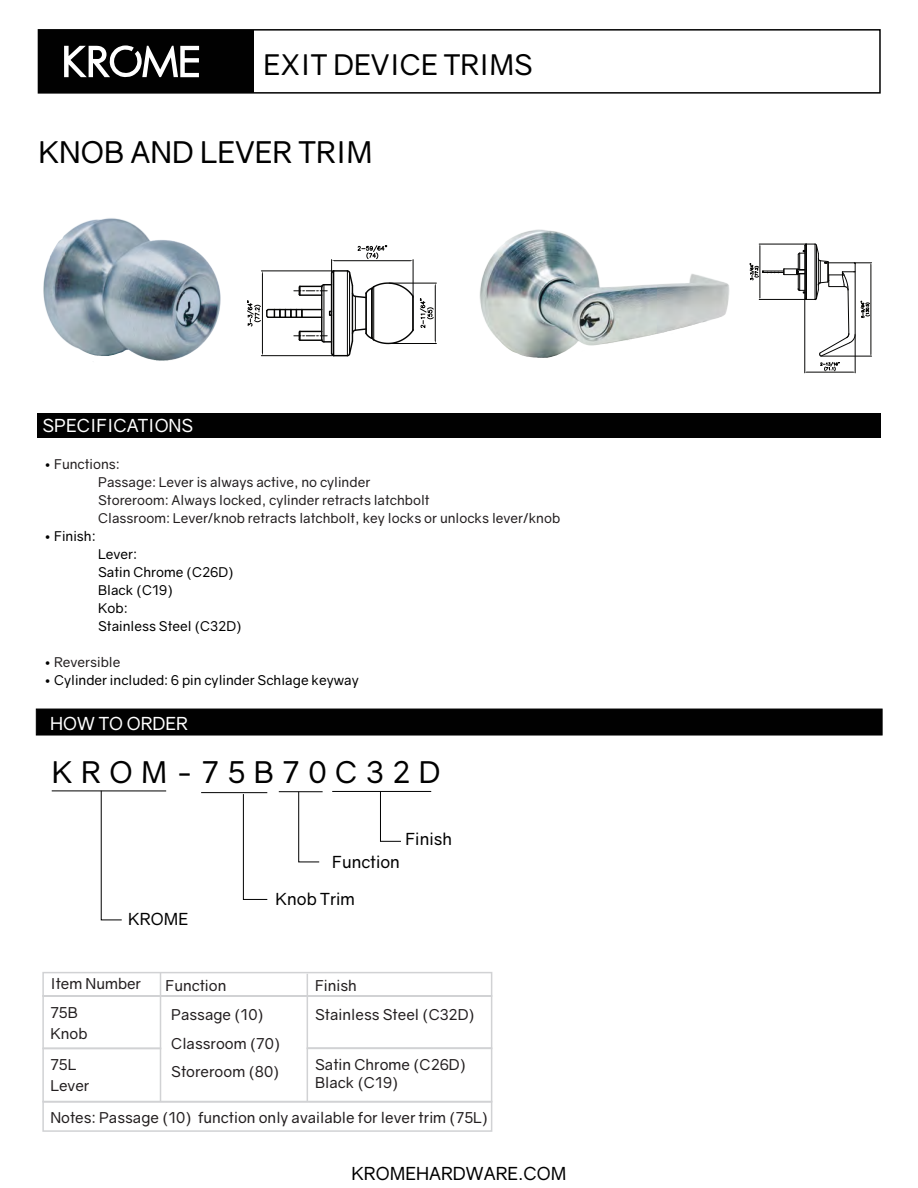
<style>
.page{position:relative;width:918px;height:1188px;background:#fff}
.page>*{position:absolute;margin:0;border:0;box-sizing:border-box;transform-origin:0 0}
.t1{font:30px "Gravity";color:#010101}
.t2{font:30px "Gravity";letter-spacing:.285em;color:#010101}
.t3{font:28.5px "Gravity";color:#010101}
.t4{font:18px "Gravity";color:#fff}
.t5{font:18px "Gravity";color:#010101}
.t6{font:16.65px "Gravity";color:#010101}
.t7{font:15px/21px "Gravity";color:#231f20}
.t8{font:13.5px/18px "Gravity";color:#231f20}
.t9{font:13.5px/18px "Gravity";color:#010101}
.s1{color:#010101}
</style>
<div class="page">
<div style="left:37px;top:413px;width:844px;height:24px;background:#010101"></div>
<div style="left:38px;top:29px;width:843px;height:65px;border:2px solid #010101"></div>
<div style="left:38px;top:30px;width:216px;height:63px;background:#010101"></div>
<svg style="left:64px;top:45px;width:135px;height:32px"></svg>
<div style="left:36px;top:709px;width:846px;height:26px;background:#010101"></div>
<svg style="left:101px;top:790px;width:21px;height:130px"></svg>
<svg style="left:380px;top:792px;width:21px;height:50px"></svg>
<hr style="left:332px;top:791px;width:99px;height:1px;background:#010101">
<svg style="left:243px;top:794px;width:25px;height:106px"></svg>
<hr style="left:201px;top:792px;width:66px;height:1px;background:#010101">
<svg style="left:42px;top:972px;width:451px;height:160px"></svg>
<div style="left:42px;top:995px;width:450px;height:2px;border:2px solid #d1d2d4"></div>
<hr style="left:160px;top:973px;width:1px;height:129px;background:#d1d2d4">
<hr style="left:52px;top:791px;width:114px;height:1px;background:#010101">
<svg style="left:298px;top:792px;width:22px;height:70px"></svg>
<hr style="left:279px;top:791px;width:44px;height:1px;background:#010101">
<hr style="left:307px;top:974px;width:1px;height:128px;background:#d1d2d4">
<img style="left:43px;top:218px;width:178px;height:143px">
<img style="left:479px;top:229px;width:251px;height:129px">
<div style="left:42px;top:1048px;width:119px;height:1px;border:2px solid #d1d2d4"></div>
<div style="left:42px;top:1101px;width:450px;height:1px;border:2px solid #d1d2d4"></div>
<div style="left:307px;top:1048px;width:185px;height:1px;border:2px solid #d1d2d4"></div>
<svg style="left:749px;top:243px;width:123px;height:130px"></svg>
<svg style="left:247px;top:245px;width:189px;height:112px"></svg>
<h2 class="t3" style="left:263px;top:47px;width:271px">EXIT DEVICE TRIMS</h2>
<h1 class="t1" style="left:38px;top:134px;width:336px">KNOB AND LEVER TRIM</h1>
<p class="t4" style="left:43px;top:414px;width:152px">SPECIFICATIONS</p>
<p class="t8" style="left:98px;top:456px;width:464px;text-indent:-54px"><span class="s1">•</span> Functions:<br>Passage: Lever is always active, no cylinder<br>Storeroom: Always locked, cylinder retracts latchbolt<br>Classroom: Lever/knob retracts latchbolt, key locks or unlocks lever/knob</p>
<p class="t9" style="left:44px;top:528px;width:53px">• Finish:</p>
<p class="t9" style="left:98px;top:546px;width:145px">Lever:<br>Satin Chrome (C26D)<br>Black (C19)<br>Kob:<br>Stainless Steel (C32D)</p>
<p class="t8" style="left:44px;top:654px;width:78px"><span class="s1">•</span> Reversible</p>
<p class="t9" style="left:44px;top:672px;width:316px">• Cylinder included: 6 pin cylinder Schlage keyway</p>
<p class="t4" style="left:50px;top:712px;width:139px">HOW TO ORDER</p>
<h1 class="t2" style="left:52px;top:754px;width:390px">KROM-75B70C32D</h1>
<p class="t6" style="left:406px;top:829px;width:48px">Finish</p>
<p class="t6" style="left:332px;top:852px;width:69px">Function</p>
<p class="t6" style="left:128px;top:909px;width:61px">KROME</p>
<p class="t7" style="left:50px;top:973px;width:92px">Item Number</p>
<p class="t7" style="left:166px;top:975px;width:62px">Function</p>
<p class="t6" style="left:276px;top:888px;width:81px">Knob Trim</p>
<p class="t7" style="left:315px;top:975px;width:43px">Finish</p>
<p class="t7" style="left:50px;top:1002px;width:39px">75B<br>Knob</p>
<p class="t7" style="left:50px;top:1054px;width:41px">75L<br>Lever</p>
<p class="t7" style="left:171px;top:1004px;width:94px">Passage (10)</p>
<p class="t7" style="left:171px;top:1033px;width:111px">Classroom (70)</p>
<p class="t7" style="left:171px;top:1061px;width:110px">Storeroom (80)</p>
<p class="t7" style="left:315px;top:1004px;width:161px">Stainless Steel (C32D)</p>
<p class="t7" style="left:315px;top:1056px;width:153px;line-height:18px">Satin Chrome (C26D)<br>Black (C19)</p>
<p class="t7" style="left:50px;top:1107px;width:439px">Notes: Passage (10) function only available for lever trim (75L)</p>
<p class="t5" style="left:351px;top:1162px;width:217px">KROMEHARDWARE.COM</p>
</div>
